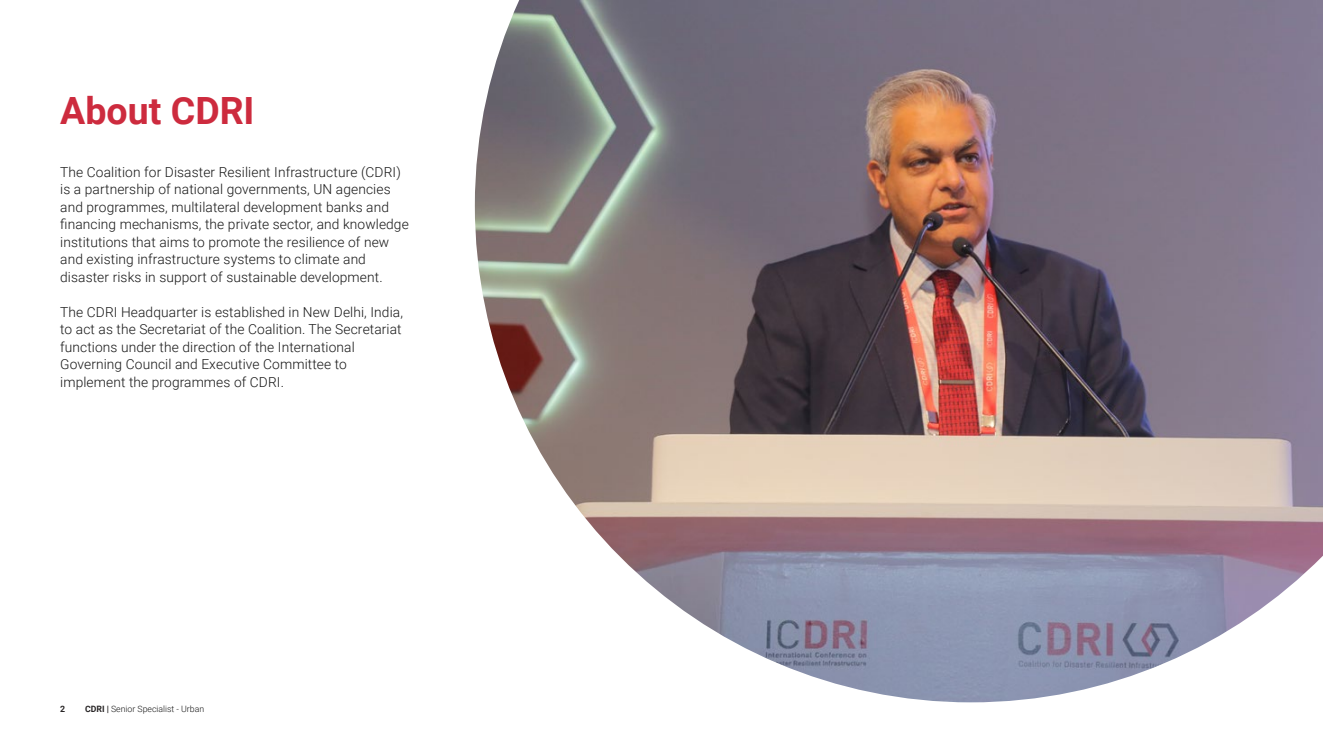
<style>
.page{position:relative;width:1323px;height:745px;background:#fff}
.page>*{position:absolute;margin:0;border:0;box-sizing:border-box;transform-origin:0 0}
.t1{font:700 37.5px "Roboto";color:#cd2b3e}
.t2{font:300 13.75px/17.5px "Roboto";letter-spacing:.01em;color:#171717}
.t3{font:300 8.75px "Roboto";color:#171717}
.t4{font:700 8.75px "Roboto";color:#282526}
.s1{font-weight:700;color:#282526}
</style>
<div class="page">
<img style="left:475px;top:0;width:848px;height:702px">
<h2 class="t1" style="left:60px;top:84px;width:196px">About CDRI</h2>
<p class="t2" style="left:60px;top:162px;width:350px">The Coalition for Disaster Resilient Infrastructure (CDRI) is a partnership of national governments, UN agencies and programmes, multilateral development banks and financing mechanisms, the private sector, and knowledge institutions that aims to promote the resilience of new and existing infrastructure systems to climate and disaster risks in support of sustainable development.</p>
<p class="t2" style="left:60px;top:302px;width:344px">The CDRI Headquarter is established in New Delhi, India, to act as the Secretariat of the Coalition. The Secretariat functions under the direction of the International Governing Council and Executive Committee to implement the programmes of CDRI.</p>
<p class="t4" style="left:60px;top:701px;width:7px">2</p>
<p class="t3" style="left:85px;top:701px;width:121px"><span class="s1">CDRI |</span> Senior Specialist - Urban</p>
</div>
